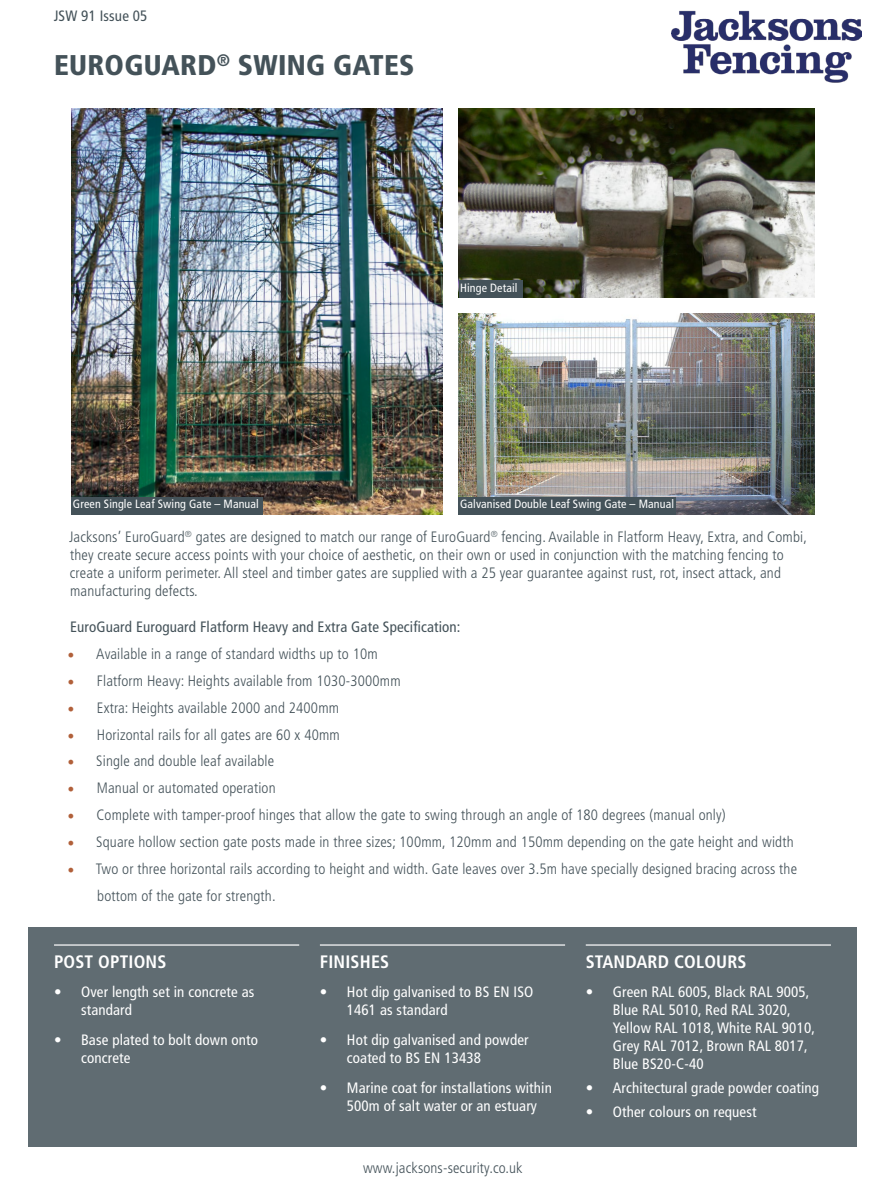
<style>
.page{position:relative;width:885px;height:1200px;background:#fff}
.page>*{position:absolute;margin:0;border:0;box-sizing:border-box;transform-origin:0 0}
.t1{font:900 condensed 28.5px "Frutiger LT Std";letter-spacing:.01em;color:#445259}
.t2{font:700 condensed 18px "Frutiger LT Std";letter-spacing:.01em;color:#fff}
.t3{font:300 condensed 15px/18px "Frutiger LT Std";letter-spacing:.01em;color:#445259}
.t4{font:condensed 15px/18px "Frutiger LT Std";letter-spacing:.01em;color:#fff}
.t5{font:condensed 15px "Frutiger LT Std";letter-spacing:.01em;color:#445259}
.t6{font:condensed 12px "Frutiger LT Std";letter-spacing:.01em;color:#fff}
.s1{font-family:"Minion Pro";font-weight:400;font-stretch:normal;font-size:18px;color:#b1603a}
.s2{font-weight:300}
</style>
<div class="page">
<img style="left:458px;top:108px;width:356px;height:190px">
<img style="left:458px;top:313px;width:356px;height:201px">
<div style="left:28px;top:927px;width:828px;height:219px;background:#606c72"></div>
<img style="left:672px;top:10px;width:189px;height:73px">
<img style="left:71px;top:108px;width:371px;height:406px">
<hr style="left:54px;top:944px;width:245px;height:1px;background:#fff">
<hr style="left:320px;top:944px;width:245px;height:1px;background:#fff">
<hr style="left:585px;top:944px;width:245px;height:1px;background:#fff">
<div style="left:71px;top:497px;width:192px;height:17px;background:#445259"></div>
<div style="left:458px;top:497px;width:217px;height:17px;background:#445259"></div>
<div style="left:458px;top:281px;width:64px;height:17px;background:#445259"></div>
<p class="t5" style="left:54px;top:8px;width:95px">JSW 91 Issue 05</p>
<h1 class="t1" style="left:54px;top:48px;width:362px">EUROGUARD<sup>®</sup> SWING GATES</h1>
<p class="t6" style="left:460px;top:281px;width:59px">Hinge Detail</p>
<p class="t6" style="left:73px;top:497px;width:187px">Green Single Leaf Swing Gate – Manual</p>
<p class="t6" style="left:460px;top:497px;width:215px">Galvanised Double Leaf Swing Gate – Manual</p>
<p class="t3" style="left:69px;top:527px;width:739px">Jacksons’ EuroGuard<sup>®</sup> gates are designed to match our range of EuroGuard<sup>®</sup> fencing. Available in Flatform Heavy, Extra, and Combi, they create secure access points with your choice of aesthetic, on their own or used in conjunction with the matching fencing to create a uniform perimeter. All steel and timber gates are supplied with a 25 year guarantee against rust, rot, insect attack, and manufacturing defects.</p>
<p class="t5" style="left:70px;top:617px;width:392px">EuroGuard Euroguard Flatform Heavy and Extra Gate Specification:</p>
<p class="t3" style="left:67px;top:644px;width:312px"><span class="s1">•</span> Available in a range of standard widths up to 10m</p>
<p class="t3" style="left:67px;top:671px;width:335px"><span class="s1">•</span> Flatform Heavy: Heights available from 1030-3000mm</p>
<p class="t3" style="left:67px;top:698px;width:273px"><span class="s1">•</span> Extra: Heights available 2000 and 2400mm</p>
<p class="t3" style="left:67px;top:725px;width:274px"><span class="s1">•</span> Horizontal rails for all gates are 60 x 40mm</p>
<p class="t3" style="left:67px;top:751px;width:208px"><span class="s1">•</span> Single and double leaf available</p>
<p class="t3" style="left:67px;top:778px;width:210px"><span class="s1">•</span> Manual or automated operation</p>
<p class="t3" style="left:67px;top:805px;width:659px"><span class="s1">•</span> Complete with tamper-proof hinges that allow the gate to swing through an angle of 180 degrees (manual only)</p>
<p class="t3" style="left:67px;top:832px;width:727px"><span class="s1">•</span> Square hollow section gate posts made in three sizes; 100mm, 120mm and 150mm depending on the gate height and width</p>
<p class="t3" style="left:97px;top:854px;width:701px;line-height:27px;text-indent:-30px"><span class="s1">•</span> Two or three horizontal rails according to height and width. Gate leaves over 3.5m have specially designed bracing across the bottom of the gate for strength.</p>
<p class="t2" style="left:54px;top:950px;width:114px">POST OPTIONS</p>
<p class="t4" style="left:81px;top:982px;width:175px;text-indent:-27px"><span class="s2">•</span> Over length set in concrete as standard</p>
<p class="t4" style="left:81px;top:1030px;width:178px;text-indent:-27px"><span class="s2">•</span> Base plated to bolt down onto concrete</p>
<p class="t2" style="left:320px;top:950px;width:71px">FINISHES</p>
<p class="t4" style="left:347px;top:982px;width:188px;text-indent:-27px"><span class="s2">•</span> Hot dip galvanised to BS EN ISO<br>1461 as standard</p>
<p class="t4" style="left:347px;top:1030px;width:183px;text-indent:-27px"><span class="s2">•</span> Hot dip galvanised and powder coated to BS EN 13438</p>
<p class="t4" style="left:347px;top:1078px;width:206px;text-indent:-27px"><span class="s2">•</span> Marine coat for installations within<br>500m of salt water or an estuary</p>
<p class="t3" style="left:363px;top:1158px;width:161px">www.jacksons-security.co.uk</p>
<p class="t2" style="left:585px;top:950px;width:162px">STANDARD COLOURS</p>
<p class="t4" style="left:612px;top:982px;width:204px;text-indent:-27px"><span class="s2">•</span> Green RAL 6005, Black RAL 9005,<br>Blue RAL 5010, Red RAL 3020,<br>Yellow RAL 1018, White RAL 9010,<br>Grey RAL 7012, Brown RAL 8017,<br>Blue BS20-C-40</p>
<p class="t4" style="left:585px;top:1078px;width:235px"><span class="s2">•</span> Architectural grade powder coating</p>
<p class="t4" style="left:585px;top:1102px;width:172px"><span class="s2">•</span> Other colours on request</p>
</div>
